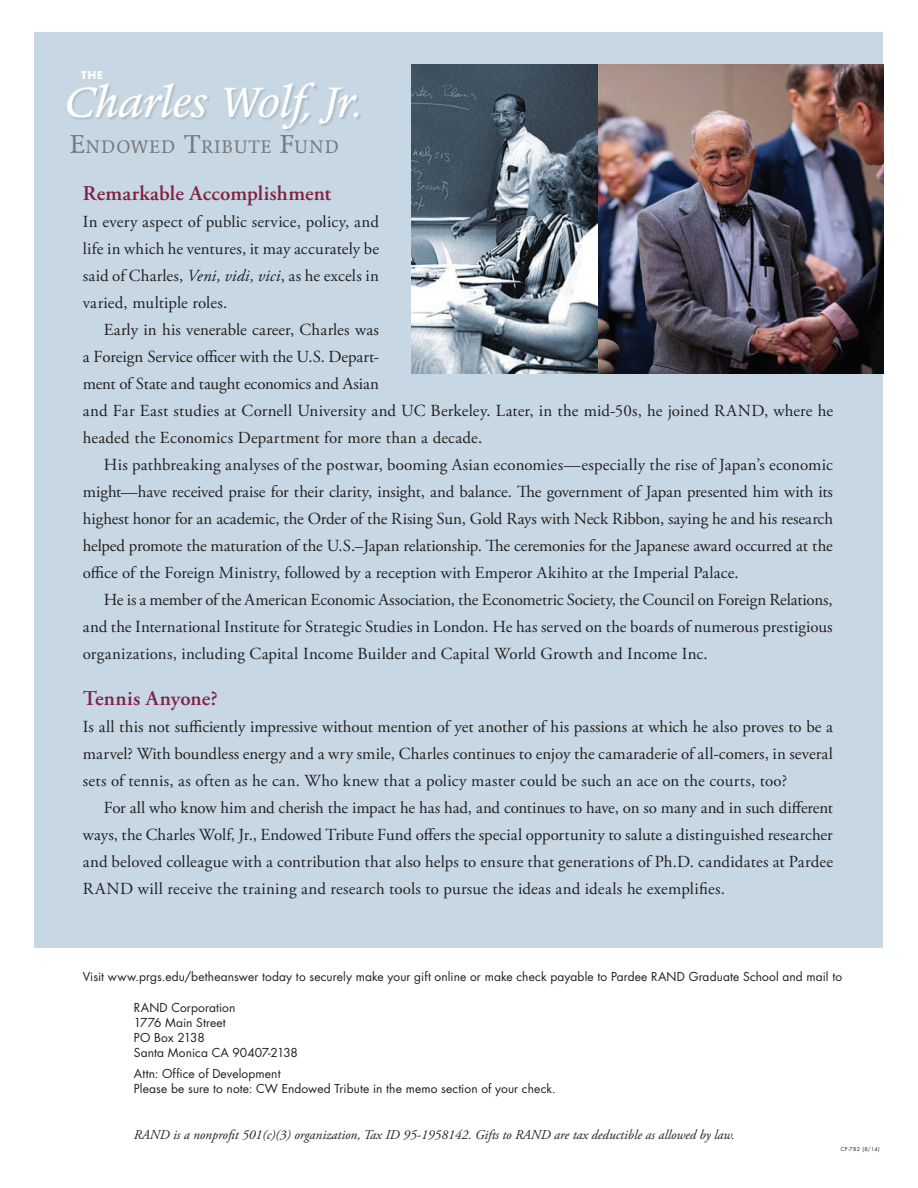
<style>
.page{position:relative;width:918px;height:1188px;background:#fff}
.page>*{position:absolute;margin:0;border:0;box-sizing:border-box;transform-origin:0 0}
.t1{font:italic 41.55px "Poppl Pontifex BE";color:#fff}
.t2{font:600 21px "Adobe Garamond Pro";letter-spacing:.005em;color:#822244}
.t3{font:17.85px "Poppl Pontifex BE";letter-spacing:.085em;color:#787a7d}
.t4{font:16.8px/27px "Adobe Garamond Pro";letter-spacing:.005em;color:#231f20;text-align:justify}
.t5{font:italic 13.5px "Adobe Garamond Pro";color:#231f20}
.t6{font:12px/15px "Futura Std";letter-spacing:.01em;color:#231f20}
.t7{font:700 10.5px "Futura Std";color:#fff}
.t8{font:5.25px "Futura Std";letter-spacing:.065em;color:#231f20}
.s1{font-size:25.5px}
.s2{font-style:italic}
</style>
<div class="page">
<div style="left:35px;top:32px;width:848px;height:916px;background:#c7d8e4"></div>
<img style="left:411px;top:65px;width:472px;height:309px">
<div style="left:67px;top:83px;width:295px;height:49px;background:#231f20;opacity:.16"></div>
<p class="t7" style="left:81px;top:68px;width:23px">The</p>
<h1 class="t1" style="left:63px;top:79px;width:298px">Charles Wolf, Jr.</h1>
<p class="t3" style="left:70px;top:136px;width:270px"><span class="s1">E</span>NDOWED <span class="s1">T</span>RIBUTE <span class="s1">F</span>UND</p>
<p class="t2" style="left:83px;top:181px;width:250px">Remarkable Accomplishment</p>
<p class="t4" style="left:83px;top:208px;width:298px">In every aspect of public service, policy, and life in which he ventures, it may accurately be said of Charles, <span class="s2">Veni, vidi, vici</span>, as he excels in varied, multiple roles.</p>
<p class="t4" style="left:83px;top:316px;width:752px;text-align:left;text-indent:21px">Early in his venerable career, Charles was<br>a Foreign Service officer with the U.S. Depart-<br>ment of State and taught economics and Asian<br>and Far East studies at Cornell University and UC Berkeley. Later, in the mid-50s, he joined RAND, where he headed the Economics Department for more than a decade.</p>
<p class="t4" style="left:83px;top:451px;width:752px;text-indent:21px">His pathbreaking analyses of the postwar, booming Asian economies—especially the rise of Japan’s economic might—have received praise for their clarity, insight, and balance. The government of Japan presented him with its highest honor for an academic, the Order of the Rising Sun, Gold Rays with Neck Ribbon, saying he and his research helped promote the maturation of the U.S.–Japan relationship. The ceremonies for the Japanese award occurred at the office of the Foreign Ministry, followed by a reception with Emperor Akihito at the Imperial Palace.</p>
<p class="t4" style="left:83px;top:586px;width:751px;text-indent:21px">He is a member of the American Economic Association, the Econometric Society, the Council on Foreign Relations, and the International Institute for Strategic Studies in London. He has served on the boards of numerous prestigious organizations, including Capital Income Builder and Capital World Growth and Income Inc.</p>
<p class="t2" style="left:83px;top:686px;width:136px">Tennis Anyone?</p>
<p class="t4" style="left:83px;top:714px;width:752px">Is all this not sufficiently impressive without mention of yet another of his passions at which he also proves to be a marvel? With boundless energy and a wry smile, Charles continues to enjoy the camaraderie of all-comers, in several sets of tennis, as often as he can. Who knew that a policy master could be such an ace on the courts, too?</p>
<p class="t4" style="left:83px;top:795px;width:752px;text-indent:21px">For all who know him and cherish the impact he has had, and continues to have, on so many and in such different ways, the Charles Wolf, Jr., Endowed Tribute Fund offers the special opportunity to salute a distinguished researcher and beloved colleague with a contribution that also helps to ensure that generations of Ph.D. candidates at Pardee RAND will receive the training and research tools to pursue the ideas and ideals he exemplifies.</p>
<p class="t6" style="left:83px;top:969px;width:761px">Visit www.prgs.edu/betheanswer today to securely make your gift online or make check payable to Pardee RAND Graduate School and mail to</p>
<p class="t6" style="left:134px;top:1000px;width:166px">RAND Corporation<br>1776 Main Street<br>PO Box 2138<br>Santa Monica CA 90407-2138</p>
<p class="t6" style="left:134px;top:1066px;width:423px">Attn: Office of Development<br>Please be sure to note: CW Endowed Tribute in the memo section of your check.</p>
<p class="t5" style="left:134px;top:1126px;width:602px">RAND is a nonprofit 501(c)(3) organization, Tax ID 95-1958142. Gifts to RAND are tax deductible as allowed by law.</p>
<p class="t8" style="left:841px;top:1145px;width:40px">CP-782 (8/14)</p>
</div>
